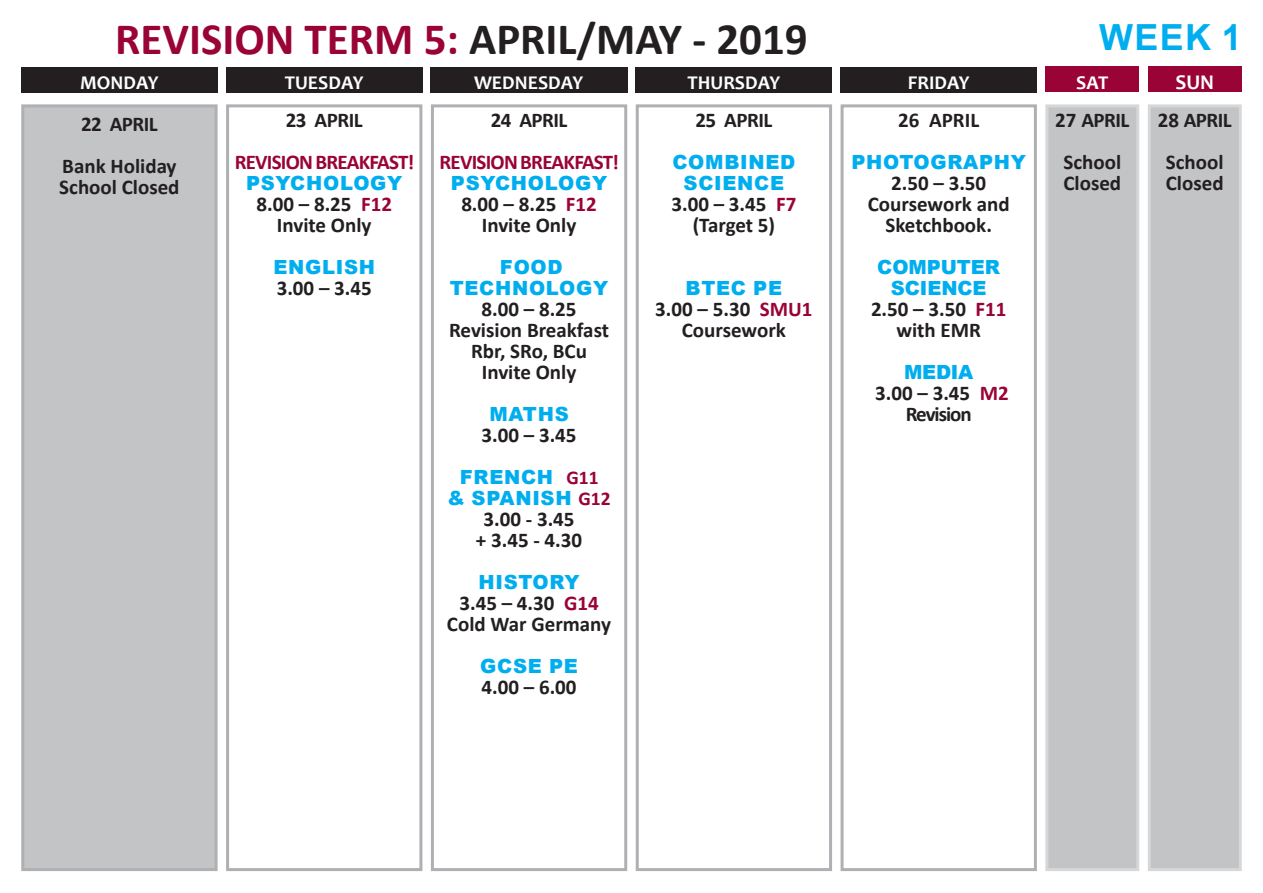
<style>
.page{position:relative;width:1263px;height:893px;background:#fff}
.page>*{position:absolute;margin:0;border:0;box-sizing:border-box;transform-origin:0 0}
.t1{font:700 45px "Calibri";color:#990336}
.Subject{font:700 36px "Arial";color:#00aeef}
.xxxxxxx{font:700 21px/21px "Calibri";color:#231f20;text-align:center}
.Subject-2{font:700 21px "Calibri";letter-spacing:-.05em;color:#231f20}
.Subject-3{font:700 21px "Calibri";color:#990336}
.xxxxxxx-2{font:700 21px "Calibri";color:#990336}
.t2{font:700 21px "Candara";color:#fff}
.Subject-4{font:900 19.5px/21px "Arial";letter-spacing:.035em;color:#00aeef}
.t3{font:700 19.5px "Candara";color:#fff}
.Subject-5{font:700 19.5px "Calibri";color:#990336}
.s1{color:#231f20}
.s2{color:#990336}
</style>
<div class="page">
<div style="left:636px;top:104px;width:196px;height:767px;border:3px solid #aeb0b3"></div>
<div style="left:431px;top:104px;width:196px;height:767px;border:3px solid #aeb0b3"></div>
<div style="left:21px;top:67px;width:197px;height:25px;background:#231f20"></div>
<div style="left:1045px;top:67px;width:94px;height:25px;background:#990336"></div>
<div style="left:1148px;top:67px;width:94px;height:25px;background:#990336"></div>
<div style="left:226px;top:67px;width:196px;height:25px;background:#231f20"></div>
<div style="left:430px;top:67px;width:197px;height:25px;background:#231f20"></div>
<div style="left:636px;top:67px;width:196px;height:25px;background:#231f20"></div>
<div style="left:840px;top:67px;width:197px;height:25px;background:#231f20"></div>
<div style="left:23px;top:106px;width:193px;height:764px;background:#c2c4c6"></div>
<div style="left:21px;top:104px;width:197px;height:767px;border:3px solid #aeb0b3"></div>
<div style="left:1047px;top:106px;width:91px;height:764px;background:#c2c4c6"></div>
<div style="left:1045px;top:104px;width:94px;height:767px;border:3px solid #d6d7d9"></div>
<div style="left:1149px;top:106px;width:91px;height:764px;background:#c2c4c6"></div>
<div style="left:1148px;top:104px;width:94px;height:767px;border:3px solid #d6d7d9"></div>
<div style="left:226px;top:104px;width:196px;height:767px;border:3px solid #aeb0b3"></div>
<div style="left:840px;top:104px;width:197px;height:767px;border:3px solid #aeb0b3"></div>
<p class="t1" style="left:115px;top:7px;width:694px">REVISION TERM 5: <span class="s1">APRIL/MAY - 2019</span></p>
<p class="t3" style="left:285px;top:70px;width:80px">TUESDAY</p>
<p class="t3" style="left:474px;top:70px;width:111px">WEDNESDAY</p>
<p class="t3" style="left:687px;top:70px;width:94px">THURSDAY</p>
<p class="t3" style="left:908px;top:70px;width:63px">FRIDAY</p>
<p class="xxxxxxx" style="left:81px;top:113px;width:78px">22 APRIL</p>
<p class="xxxxxxx" style="left:62px;top:155px;width:116px">Bank Holiday</p>
<p class="xxxxxxx" style="left:59px;top:176px;width:122px">School Closed</p>
<p class="Subject" style="left:1099px;top:12px;width:144px">WEEK 1</p>
<p class="t3" style="left:80px;top:70px;width:80px">MONDAY</p>
<p class="t3" style="left:1076px;top:70px;width:34px">SAT</p>
<p class="t2" style="left:1175px;top:69px;width:40px">SUN</p>
<p class="xxxxxxx" style="left:695px;top:110px;width:78px">25 APRIL</p>
<p class="Subject-4" style="left:684px;top:151px;width:71px;text-indent:-11px">COMBINED<br>SCIENCE</p>
<p class="xxxxxxx" style="left:671px;top:194px;width:126px">3.00 – 3.45 <span class="s2">F7</span></p>
<p class="xxxxxxx" style="left:693px;top:215px;width:84px">(Target 5)</p>
<p class="xxxxxxx" style="left:286px;top:110px;width:78px">23 APRIL</p>
<p class="xxxxxxx-2" style="left:235px;top:148px;width:22px">Revision</p>
<p class="xxxxxxx-2" style="left:315px;top:148px;width:23px">Breakfast</p>
<p class="xxxxxxx-2" style="left:407px;top:148px;width:8px">!</p>
<p class="Subject-4" style="left:246px;top:172px;width:32px">PSYCHOLOGY</p>
<p class="xxxxxxx" style="left:256px;top:194px;width:137px">8.00 – 8.25 <span class="s2">F12</span></p>
<p class="xxxxxxx" style="left:277px;top:215px;width:96px">Invite Only</p>
<p class="Subject-4" style="left:273px;top:256px;width:30px">ENGLISH</p>
<p class="xxxxxxx" style="left:277px;top:278px;width:97px">3.00 – 3.45</p>
<p class="xxxxxxx" style="left:491px;top:110px;width:78px">24 APRIL</p>
<p class="Subject-3" style="left:439px;top:148px;width:22px">Revision</p>
<p class="Subject-3" style="left:520px;top:148px;width:23px">Breakfast</p>
<p class="Subject-3" style="left:612px;top:148px;width:8px">!</p>
<p class="Subject-4" style="left:451px;top:172px;width:32px">PSYCHOLOGY</p>
<p class="xxxxxxx" style="left:461px;top:194px;width:137px">8.00 – 8.25 <span class="s2">F12</span></p>
<p class="xxxxxxx" style="left:482px;top:215px;width:96px">Invite Only</p>
<p class="Subject-4" style="left:500px;top:256px;width:31px">FOOD</p>
<p class="Subject-4" style="left:450px;top:277px;width:32px">TECHNOLOGY</p>
<p class="xxxxxxx" style="left:481px;top:299px;width:97px">8.00 – 8.25</p>
<p class="xxxxxxx" style="left:449px;top:320px;width:162px">Revision Breakfast</p>
<p class="xxxxxxx" style="left:471px;top:341px;width:117px">Rbr, SRo, BCu</p>
<p class="xxxxxxx" style="left:482px;top:362px;width:96px">Invite Only</p>
<p class="Subject-4" style="left:489px;top:403px;width:81px">MATHS</p>
<p class="xxxxxxx" style="left:481px;top:425px;width:97px">3.00 – 3.45</p>
<p class="Subject-4" style="left:460px;top:466px;width:31px">FRENCH</p>
<p class="Subject-5" style="left:566px;top:464px;width:34px">G11</p>
<p class="Subject-4" style="left:447px;top:487px;width:54px">&amp; SPANISH</p>
<p class="Subject-5" style="left:578px;top:485px;width:34px">G12</p>
<p class="xxxxxxx" style="left:484px;top:509px;width:93px">3.00 - 3.45</p>
<p class="xxxxxxx" style="left:476px;top:530px;width:108px">+ 3.45 - 4.30</p>
<p class="Subject-4" style="left:478px;top:571px;width:32px">HISTORY</p>
<p class="xxxxxxx" style="left:447px;top:593px;width:166px">3.45 – 4.30 <span class="s2">G14<br></span>Cold War Germany</p>
<p class="Subject-4" style="left:480px;top:655px;width:99px">GCSE PE</p>
<p class="xxxxxxx" style="left:481px;top:677px;width:97px">4.00 – 6.00</p>
<p class="xxxxxxx" style="left:898px;top:110px;width:82px">26 APRIL</p>
<p class="Subject-4" style="left:851px;top:151px;width:32px">PHOTOGRAPHY</p>
<p class="xxxxxxx" style="left:891px;top:173px;width:97px">2.50 – 3.50</p>
<p class="xxxxxxx" style="left:868px;top:194px;width:143px">Coursework and<br>Sketchbook.</p>
<p class="Subject-4" style="left:877px;top:256px;width:32px">COMP</p>
<p class="Subject-4" style="left:941px;top:256px;width:32px">UTER</p>
<p class="Subject-4" style="left:891px;top:277px;width:29px">SCIENCE</p>
<p class="xxxxxxx" style="left:871px;top:299px;width:137px">2.50 – 3.50 <span class="s2">F11</span></p>
<p class="xxxxxxx" style="left:896px;top:320px;width:86px">with EMR</p>
<p class="Subject-4" style="left:904px;top:361px;width:32px">MEDIA</p>
<p class="Subject-2" style="left:875px;top:379px;width:135px">3.00 – 3.45 <span class="s2">M2</span></p>
<p class="Subject-2" style="left:906px;top:400px;width:67px">Revision</p>
<p class="xxxxxxx" style="left:1055px;top:110px;width:76px">27 APRIL</p>
<p class="xxxxxxx" style="left:1063px;top:152px;width:59px;text-align:left">School<br>Closed</p>
<p class="xxxxxxx" style="left:1158px;top:110px;width:76px">28 APRIL</p>
<p class="xxxxxxx" style="left:1166px;top:152px;width:59px;text-align:left">School<br>Closed</p>
<p class="Subject-4" style="left:686px;top:277px;width:98px">BTEC PE</p>
<p class="xxxxxxx" style="left:655px;top:299px;width:159px">3.00 – 5.30 <span class="s2">SMU1</span></p>
<p class="xxxxxxx" style="left:682px;top:320px;width:106px">Coursework</p>
</div>
